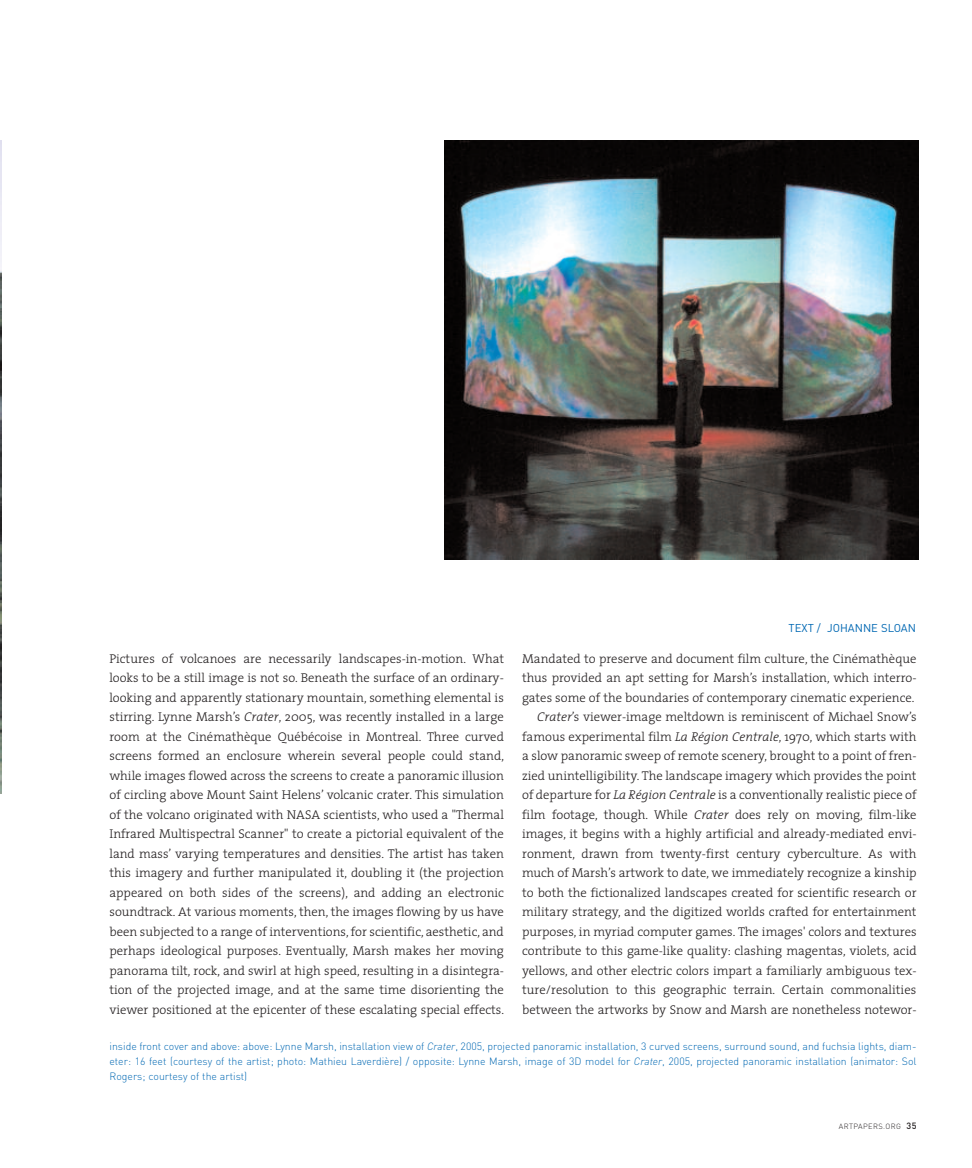
<style>
.page{position:relative;width:972px;height:1168px;background:#fff}
.page>*{position:absolute;margin:0;border:0;box-sizing:border-box;transform-origin:0 0}
.t1{font:300 12.75px/19.5px "The Serif";color:#231f20;text-align:justify}
.t2{font:11.25px "DIN";color:#0168b3}
.t3{font:300 10.5px/15px "DIN";color:#0168b3;text-align:justify}
.t4{font:300 7.5px "DIN";letter-spacing:.05em;color:#231f20}
.s1{font-style:italic}
.s2{font-weight:500;font-size:9px}
</style>
<div class="page">
<img style="left:0;top:140px;width:1px;height:653px">
<img style="left:445px;top:140px;width:473px;height:419px">
<p class="t2" style="left:789px;top:622px;width:129px">TEXT / JOHANNE SLOAN</p>
<p class="t1" style="left:109px;top:650px;width:396px">Pictures of volcanoes are necessarily landscapes-in-motion. What looks to be a still image is not so. Beneath the surface of an ordinary&shy;looking and apparently stationary mountain, something elemental is stirring. Lynne Marsh’s <span class="s1">Crater</span>, 2005, was recently installed in a large room at the Cinémathèque Québécoise in Montreal. Three curved screens formed an enclosure wherein several people could stand, while images flowed across the screens to create a panoramic illusion of circling above Mount Saint Helens’ volcanic crater. This simulation of the volcano originated with NASA scientists, who used a "Thermal Infrared Multispectral Scanner" to create a pictorial equivalent of the land mass’ varying temperatures and densities. The artist has taken this imagery and further manipulated it, doubling it (the projection appeared on both sides of the screens), and adding an electronic soundtrack. At various moments, then, the images flowing by us have been subjected to a range of interventions, for scientific, aesthetic, and perhaps ideological purposes. Eventually, Marsh makes her moving panorama tilt, rock, and swirl at high speed, resulting in a disintegra&shy;tion of the projected image, and at the same time disorienting the viewer positioned at the epicenter of these escalating special effects.</p>
<p class="t1" style="left:522px;top:650px;width:396px;text-align:right">Mandated to preserve and document film culture, the Cinémathèque thus provided an apt setting for Marsh’s installation, which interro&shy;gates some of the boundaries of contemporary cinematic experience.<br><span class="s1">Crater</span>’s viewer-image meltdown is reminiscent of Michael Snow’s famous experimental film <span class="s1">La Région Centrale</span>, 1970, which starts with a slow panoramic sweep of remote scenery, brought to a point of fren&shy;zied unintelligibility. The landscape imagery which provides the point of departure for <span class="s1">La Région Centrale</span> is a conventionally realistic piece of film footage, though. While <span class="s1">Crater</span> does rely on moving, film-like images, it begins with a highly artificial and already-mediated envi&shy;ronment, drawn from twenty-first century cyberculture. As with much of Marsh’s artwork to date, we immediately recognize a kinship to both the fictionalized landscapes created for scientific research or military strategy, and the digitized worlds crafted for entertainment purposes, in myriad computer games. The images' colors and textures contribute to this game-like quality: clashing magentas, violets, acid yellows, and other electric colors impart a familiarly ambiguous tex&shy;ture/resolution to this geographic terrain. Certain commonalities between the artworks by Snow and Marsh are nonetheless notewor-</p>
<p class="t3" style="left:109px;top:1038px;width:809px">inside front cover and above: above: Lynne Marsh, installation view of <span class="s1">Crater</span>, 2005, projected panoramic installation, 3 curved screens, surround sound, and fuchsia lights, diam&shy;eter: 16 feet (courtesy of the artist; photo: Mathieu Laverdière) / opposite: Lynne Marsh, image of 3D model for <span class="s1">Crater</span>, 2005, projected panoramic installation (animator: Sol Rogers; courtesy of the artist)</p>
<p class="t4" style="left:839px;top:1122px;width:79px">ARTPAPERS.ORG <span class="s2">35</span></p>
</div>
